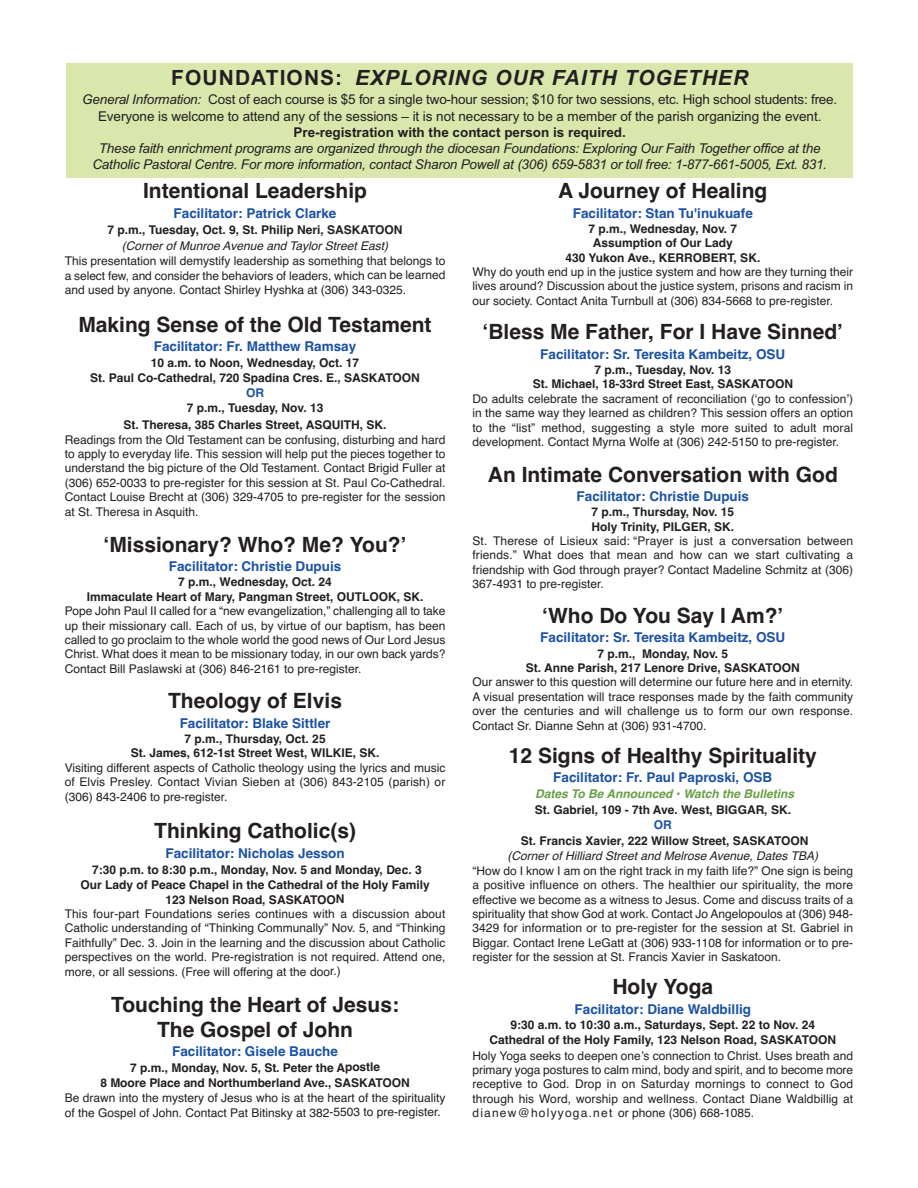
<style>
.page{position:relative;width:918px;height:1188px;background:#fff}
.page>*{position:absolute;margin:0;border:0;box-sizing:border-box;transform-origin:0 0}
.t1{font:700 21px/25.2px "Helvetica";color:#231f20;text-align:center}
.t2{font:italic 700 21px "Arial";letter-spacing:.05em;color:#231f20}
.t3{font:700 13.5px "Helvetica";color:#1c52a4}
.t4{font:italic 13.5px/16.2px "Arial";letter-spacing:-.015em;color:#231f20;text-align:center}
.t5{font:13.5px/16.2px "Arial";letter-spacing:-.005em;color:#231f20;text-align:center}
.t6{font:700 13.5px "Arial";color:#231f20}
.t7{font:12px/14.4px "Helvetica";color:#231f20;text-align:justify}
.t8{font:700 12px/14.4px "Helvetica";color:#231f20;text-align:center}
.t9{font:italic 12px "Helvetica";color:#231f20}
.t10{font:italic 700 12px "Helvetica";color:#689f46}
.t11{font:700 12px "Helvetica";color:#1c52a4}
.s1{font-style:normal}
.s2{font-style:italic}
</style>
<div class="page">
<div style="left:66px;top:63px;width:787px;height:115px;background:#d9e7ad"></div>
<h1 class="t2" style="left:171px;top:65px;width:578px"><span class="s1">FOUNDATIONS:</span> EXPLORING OUR FAITH TOGETHER</h1>
<p class="t5" style="left:82px;top:92px;width:757px"><span class="s2">General Information:</span> Cost of each course is $5 for a single two-hour session; $10 for two sessions, etc. High school students: free.<br>Everyone is welcome to attend any of the sessions – it is not necessary to be a member of the parish organizing the event.</p>
<p class="t6" style="left:294px;top:124px;width:334px">Pre-registration with the contact person is required.</p>
<p class="t4" style="left:92px;top:140px;width:736px">These faith enrichment programs are organized through the diocesan Foundations: Exploring Our Faith Together office at the<br>Catholic Pastoral Centre. For more information, contact Sharon Powell at (306) 659-5831 or toll free: 1-877-661-5005, Ext. 831.</p>
<h1 class="t1" style="left:143px;top:178px;width:226px">Intentional Leadership</h1>
<p class="t3" style="left:174px;top:205px;width:164px">Facilitator: Patrick Clarke</p>
<p class="t8" style="left:107px;top:222px;width:297px">7 p.m., Tuesday, Oct. 9, St. Philip Neri, SASKATOON</p>
<p class="t9" style="left:122px;top:239px;width:268px">(Corner of Munroe Avenue and Taylor Street East)</p>
<p class="t7" style="left:65px;top:254px;width:382px">This presentation will demystify leadership as something that belongs to a select few, and consider the behaviors of leaders, which can be learned and used by anyone. Contact Shirley Hyshka at (306) 343-0325.</p>
<h1 class="t1" style="left:78px;top:312px;width:355px">Making Sense of the Old Testament</h1>
<p class="t3" style="left:154px;top:339px;width:204px">Facilitator: Fr. Matthew Ramsay</p>
<p class="t8" style="left:90px;top:356px;width:331px;line-height:15.1px">10 a.m. to Noon, Wednesday, Oct. 17<br>St. Paul Co-Cathedral, 720 Spadina Cres. E., SASKATOON</p>
<p class="t11" style="left:246px;top:386px;width:19px">OR</p>
<p class="t8" style="left:124px;top:400px;width:264px;line-height:16.2px">7 p.m., Tuesday, Nov. 13<br>St. Theresa, 385 Charles Street, ASQUITH, SK.</p>
<p class="t7" style="left:65px;top:432px;width:382px">Readings from the Old Testament can be confusing, disturbing and hard to apply to everyday life. This session will help put the pieces together to understand the big picture of the Old Testament. Contact Brigid Fuller at (306) 652-0033 to pre-register for this session at St. Paul Co-Cathedral.<br>Contact Louise Brecht at (306) 329-4705 to pre-register for the session at St. Theresa in Asquith.</p>
<h1 class="t1" style="left:104px;top:532px;width:304px">‘Missionary? Who? Me? You?’</h1>
<p class="t3" style="left:169px;top:559px;width:174px">Facilitator: Christie Dupuis</p>
<p class="t8" style="left:87px;top:575px;width:338px">7 p.m., Wednesday, Oct. 24<br>Immaculate Heart of Mary, Pangman Street, OUTLOOK, SK.</p>
<p class="t7" style="left:65px;top:604px;width:382px">Pope John Paul II called for a “new evangelization,” challenging all to take up their missionary call. Each of us, by virtue of our baptism, has been called to go proclaim to the whole world the good news of Our Lord Jesus Christ. What does it mean to be missionary today, in our own back yards?<br>Contact Bill Paslawski at (306) 846-2161 to pre-register.</p>
<h1 class="t1" style="left:168px;top:689px;width:175px">Theology of Elvis</h1>
<p class="t3" style="left:180px;top:715px;width:152px">Facilitator: Blake Sittler</p>
<p class="t8" style="left:131px;top:732px;width:250px">7 p.m., Thursday, Oct. 25<br>St. James, 612-1st Street West, WILKIE, SK.</p>
<p class="t7" style="left:65px;top:760px;width:382px">Visiting different aspects of Catholic theology using the lyrics and music of Elvis Presley. Contact Vivian Sieben at (306) 843-2105 (parish) or (306) 843-2406 to pre-register.</p>
<h1 class="t1" style="left:154px;top:818px;width:203px">Thinking Catholic(s)</h1>
<p class="t3" style="left:165px;top:845px;width:181px">Facilitator: Nicholas Jesson</p>
<p class="t8" style="left:80px;top:863px;width:351px">7:30 p.m. to 8:30 p.m., Monday, Nov. 5 and Monday, Dec. 3<br>Our Lady of Peace Chapel in the Cathedral of the Holy Family<br>123 Nelson Road, SASKATOON</p>
<p class="t7" style="left:65px;top:907px;width:382px">This four-part Foundations series continues with a discussion about Catholic understanding of “Thinking Communally” Nov. 5, and “Thinking Faithfully” Dec. 3. Join in the learning and the discussion about Catholic perspectives on the world. Pre-registration is not required. Attend one, more, or all sessions. (Free will offering at the door.)</p>
<h1 class="t1" style="left:111px;top:992px;width:289px">Touching the Heart of Jesus:<br>The Gospel of John</h1>
<p class="t3" style="left:172px;top:1044px;width:167px">Facilitator: Gisele Bauche</p>
<p class="t8" style="left:100px;top:1060px;width:311px;line-height:15.6px">7 p.m., Monday, Nov. 5, St. Peter the Apostle<br>8 Moore Place and Northumberland Ave., SASKATOON</p>
<p class="t7" style="left:65px;top:1091px;width:382px">Be drawn into the mystery of Jesus who is at the heart of the spirituality of the Gospel of John. Contact Pat Bitinsky at 382-5503 to pre-register.</p>
<h1 class="t1" style="left:558px;top:178px;width:211px">A Journey of Healing</h1>
<p class="t3" style="left:573px;top:205px;width:181px">Facilitator: Stan Tu'inukuafe</p>
<p class="t8" style="left:565px;top:221px;width:196px">7 p.m., Wednesday, Nov. 7<br>Assumption of Our Lady<br>430 Yukon Ave., KERROBERT, SK.</p>
<p class="t7" style="left:473px;top:265px;width:382px">Why do youth end up in the justice system and how are they turning their lives around? Discussion about the justice system, prisons and racism in our society. Contact Anita Turnbull at (306) 834-5668 to pre-register.</p>
<h1 class="t1" style="left:483px;top:320px;width:362px">‘Bless Me Father, For I Have Sinned’</h1>
<p class="t3" style="left:540px;top:346px;width:247px">Facilitator: Sr. Teresita Kambeitz, OSU</p>
<p class="t8" style="left:533px;top:363px;width:262px">7 p.m., Tuesday, Nov. 13<br>St. Michael, 18-33rd Street East, SASKATOON</p>
<p class="t7" style="left:473px;top:391px;width:382px">Do adults celebrate the sacrament of reconciliation (‘go to confession’) in the same way they learned as children? This session offers an option to the “list” method, suggesting a style more suited to adult moral development. Contact Myrna Wolfe at (306) 242-5150 to pre-register.</p>
<h1 class="t1" style="left:488px;top:462px;width:352px">An Intimate Conversation with God</h1>
<p class="t3" style="left:577px;top:489px;width:174px">Facilitator: Christie Dupuis</p>
<p class="t8" style="left:591px;top:505px;width:144px;text-align:left">7 p.m., Thursday, Nov. 15<br>Holy Trinity, PILGER, SK.</p>
<p class="t7" style="left:473px;top:534px;width:382px">St. Therese of Lisieux said: “Prayer is just a conversation between friends.” What does that mean and how can we start cultivating a friendship with God through prayer? Contact Madeline Schmitz at (306)<br>367-4931 to pre-register.</p>
<h1 class="t1" style="left:542px;top:603px;width:243px">‘Who Do You Say I Am?’</h1>
<p class="t3" style="left:540px;top:630px;width:247px">Facilitator: Sr. Teresita Kambeitz, OSU</p>
<p class="t8" style="left:526px;top:646px;width:275px">7 p.m., Monday, Nov. 5<br>St. Anne Parish, 217 Lenore Drive, SASKATOON</p>
<p class="t7" style="left:473px;top:675px;width:382px">Our answer to this question will determine our future here and in eternity.<br>A visual presentation will trace responses made by the faith community over the centuries and will challenge us to form our own response.<br>Contact Sr. Dianne Sehn at (306) 931-4700.</p>
<h1 class="t1" style="left:509px;top:743px;width:310px">12 Signs of Healthy Spirituality</h1>
<p class="t3" style="left:553px;top:770px;width:221px">Facilitator: Fr. Paul Paproski, OSB</p>
<p class="t10" style="left:535px;top:787px;width:261px">Dates To Be Announced • Watch the Bulletins</p>
<p class="t8" style="left:535px;top:802px;width:258px">St. Gabriel, 109 - 7th Ave. West, BIGGAR, SK.</p>
<p class="t11" style="left:654px;top:818px;width:19px">OR</p>
<p class="t8" style="left:521px;top:834px;width:289px">St. Francis Xavier, 222 Willow Street, SASKATOON</p>
<p class="t9" style="left:508px;top:849px;width:312px">(Corner of Hilliard Street and Melrose Avenue, Dates TBA)</p>
<p class="t7" style="left:473px;top:863px;width:382px">“How do I know I am on the right track in my faith life?” One sign is being a positive influence on others. The healthier our spirituality, the more effective we become as a witness to Jesus. Come and discuss traits of a spirituality that show God at work. Contact Jo Angelopoulos at (306) 948- 3429 for information or to pre-register for the session at St. Gabriel in Biggar. Contact Irene LeGatt at (306) 933-1108 for information or to pre&shy;register for the session at St. Francis Xavier in Saskatoon.</p>
<h1 class="t1" style="left:612px;top:974px;width:102px">Holy Yoga</h1>
<p class="t3" style="left:575px;top:1001px;width:178px">Facilitator: Diane Waldbillig</p>
<p class="t8" style="left:489px;top:1017px;width:348px;line-height:15.5px">9:30 a.m. to 10:30 a.m., Saturdays, Sept. 22 to Nov. 24<br>Cathedral of the Holy Family, 123 Nelson Road, SASKATOON</p>
<p class="t7" style="left:473px;top:1048px;width:382px">Holy Yoga seeks to deepen one’s connection to Christ. Uses breath and primary yoga postures to calm mind, body and spirit, and to become more receptive to God. Drop in on Saturday mornings to connect to God through his Word, worship and wellness. Contact Diane Waldbillig at dianew@holyyoga.net or phone (306) 668-1085.</p>
</div>
